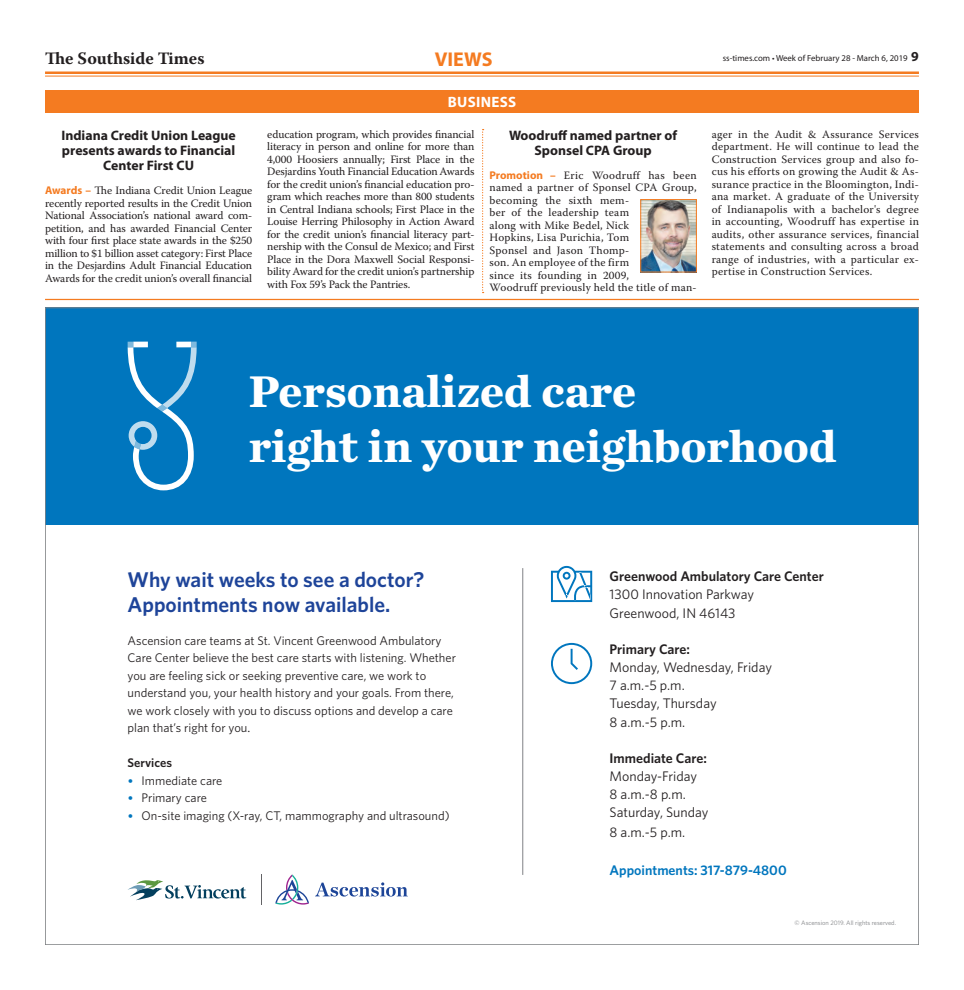
<style>
.page{position:relative;width:964px;height:990px;background:#fff}
.page>*{position:absolute;margin:0;border:0;box-sizing:border-box;transform-origin:0 0}
.t1{font:700 46.5px/55.8px "Chronicle Text G1";color:#fff}
.t2{font:600 21.38px/24.5px "Whitney";color:#1e4499}
.Briefs{font:700 20px "Myriad Pro";color:#f47b21}
.t3{font:700 17.38px "Warnock Pro";color:#231f20}
.Body_Copy{font:700 15px "Myriad Pro";letter-spacing:.02em;color:#fff}
.t4{font:13.88px/18.1px "Whitney";color:#231f20}
.t5{font:600 13.88px "Whitney";color:#0076be}
.Headline_-_11pt{font:700 13.75px/15px "Myriad Pro";color:#231f20;text-align:center}
.t6{font:12.5px/17.5px "Whitney";color:#231f20}
.t7{font:600 12.5px "Whitney";color:#231f20}
.Body_Copy-2{font:11.25px/12.5px "Warnock Pro";letter-spacing:.02em;color:#231f20;text-align:justify}
.t8{font:8.75px "Myriad Pro";color:#231f20}
.t9{font:6.38px "Whitney";color:#808285}
.s1{font-weight:700;font-size:13.75px}
.s2{font-family:"Myriad Pro";font-weight:700;color:#f47b21}
.s3{font-family:"Minion Pro"}
.s4{font-family:"Chronicle Text G1";font-weight:700;color:#0076be}
.s5{font-weight:600}
</style>
<div class="page">
<hr style="left:45px;top:299px;width:873px;height:1px;background:#f47b21">
<hr style="left:45px;top:72px;width:873px;height:2px;background:#f47b21">
<hr style="left:45px;top:76px;width:873px;height:1px;background:#f47b21">
<div style="left:45px;top:90px;width:873px;height:23px;background:#f47b21"></div>
<div style="left:45px;top:308px;width:873px;height:217px;background:#0076be"></div>
<svg style="left:127px;top:342px;width:69px;height:148px"></svg>
<svg style="left:551px;top:566px;width:41px;height:36px"></svg>
<svg style="left:551px;top:643px;width:41px;height:41px"></svg>
<hr style="left:522px;top:568px;width:1px;height:307px;background:#808285">
<hr style="left:261px;top:874px;width:1px;height:31px;background:#636366">
<svg style="left:275px;top:874px;width:34px;height:31px"></svg>
<svg style="left:315px;top:882px;width:92px;height:15px"></svg>
<svg style="left:128px;top:880px;width:118px;height:20px"></svg>
<svg style="left:482px;top:129px;width:1px;height:164px"></svg>
<img style="left:642px;top:201px;width:52px;height:69px">
<div style="left:640px;top:199px;width:56px;height:73px;border:1px solid #f47b21"></div>
<h3 class="t3" style="left:45px;top:48px;width:161px">The Southside Times</h3>
<p class="Briefs" style="left:434px;top:46px;width:59px">VIEWS</p>
<p class="t8" style="left:722px;top:53px;width:197px">ss-times.com • Week of February 28 - March 6, 2019 <span class="s1">9</span></p>
<p class="Headline_-_11pt" style="left:61px;top:128px;width:176px">Indiana Credit Union League presents awards to Financial<br>Center First CU</p>
<p class="Body_Copy-2" style="left:45px;top:184px;width:209px"><span class="s2">Awards –</span> The Indiana Credit Union League recently reported results in the Credit Union National Association’s national award com&shy;petition, and has awarded Financial Center with four first place state awards in the $250 million to $1 billion asset category: First Place in the Desjardins Adult Financial Education Awards for the credit union’s overall financial</p>
<p class="Body_Copy" style="left:447px;top:92px;width:70px">BUSINESS</p>
<p class="Body_Copy-2" style="left:267px;top:128px;width:209px">education program, which provides financial literacy in person and online for more than 4,000 Hoosiers annually; First Place in the Desjardins Youth Financial Education Awards for the credit union’s financial education pro&shy;gram which reaches more than 800 students in Central Indiana schools; First Place in the Louise Herring Philosophy in Action Award for the credit union’s financial literacy part&shy;nership with the Consul de Mexico; and First Place in the Dora Maxwell Social Responsi&shy;bility Award for the credit union’s partnership with Fox 59’s Pack the Pantries.</p>
<p class="Headline_-_11pt" style="left:508px;top:127px;width:170px">Woodruff named partner of<br>Sponsel CPA Group</p>
<p class="Body_Copy-2" style="left:489px;top:169px;width:209px;text-align:left"><span class="s2">Promotion –</span> Eric Woodruff has been named a partner of Sponsel CPA Group, becoming the sixth mem-<br>ber of the leadership team<br>along with Mike Bedel, Nick<br>Hopkins, Lisa Purichia, Tom<br>Sponsel and Jason Thomp-<br>son. An employee of the firm<br>since its founding in 2009,<br>Woodruff previously held the title of man-</p>
<p class="Body_Copy-2" style="left:711px;top:128px;width:209px">ager in the Audit &amp; Assurance Services department. He will continue to lead the Construction Services group and also fo&shy;cus his efforts on growing the Audit &amp; As&shy;surance practice in the Bloomington, Indi&shy;ana market. A graduate of the University of Indianapolis with a bachelor's degree in accounting, Woodruff has expertise in audits, other assurance services, financial statements and consulting across a broad range of industries, with a particular ex&shy;pertise in Construction Services.</p>
<p class="t1" style="left:249px;top:360px;width:588px">Personalized care<br>right in your neighborhood</p>
<p class="t2" style="left:127px;top:567px;width:298px">Why wait weeks to see a doctor?<br>Appointments now available.</p>
<p class="t6" style="left:127px;top:631px;width:330px">Ascension care teams at St. Vincent Greenwood Ambulatory Care Center believe the best care starts with listening. Whether you are feeling sick or seeking preventive care, we work to understand you, your health history and your goals. From there, we work closely with you to discuss options and develop a care plan that’s right for you<span class="s3">.</span></p>
<p class="t7" style="left:127px;top:755px;width:46px">Services</p>
<p class="t6" style="left:127px;top:771px;width:96px"><span class="s4">•</span> Immediate care</p>
<p class="t6" style="left:127px;top:789px;width:81px"><span class="s4">•</span> Primary care</p>
<p class="t6" style="left:127px;top:806px;width:323px"><span class="s4">•</span> On-site imaging (X-ray, CT, mammography and ultrasound)</p>
<p class="t4" style="left:609px;top:567px;width:216px"><span class="s5">Greenwood Ambulatory Care Center<br></span>1300 Innovation Parkway<br>Greenwood, IN 46143</p>
<p class="t4" style="left:609px;top:640px;width:164px"><span class="s5">Primary Care:<br></span>Monday, Wednesday, Friday<br>7 a.m.-5 p.m.<br>Tuesday, Thursday<br>8 a.m.-5 p.m.</p>
<p class="t4" style="left:609px;top:748px;width:100px"><span class="s5">Immediate Care:<br></span>Monday-Friday<br>8 a.m.-8 p.m.<br>Saturday, Sunday<br>8 a.m.-5 p.m.</p>
<p class="t5" style="left:609px;top:861px;width:178px">Appointments: 317-879-4800</p>
<p class="t9" style="left:794px;top:918px;width:103px">© Ascension 2019. All rights reserved.</p>
</div>
